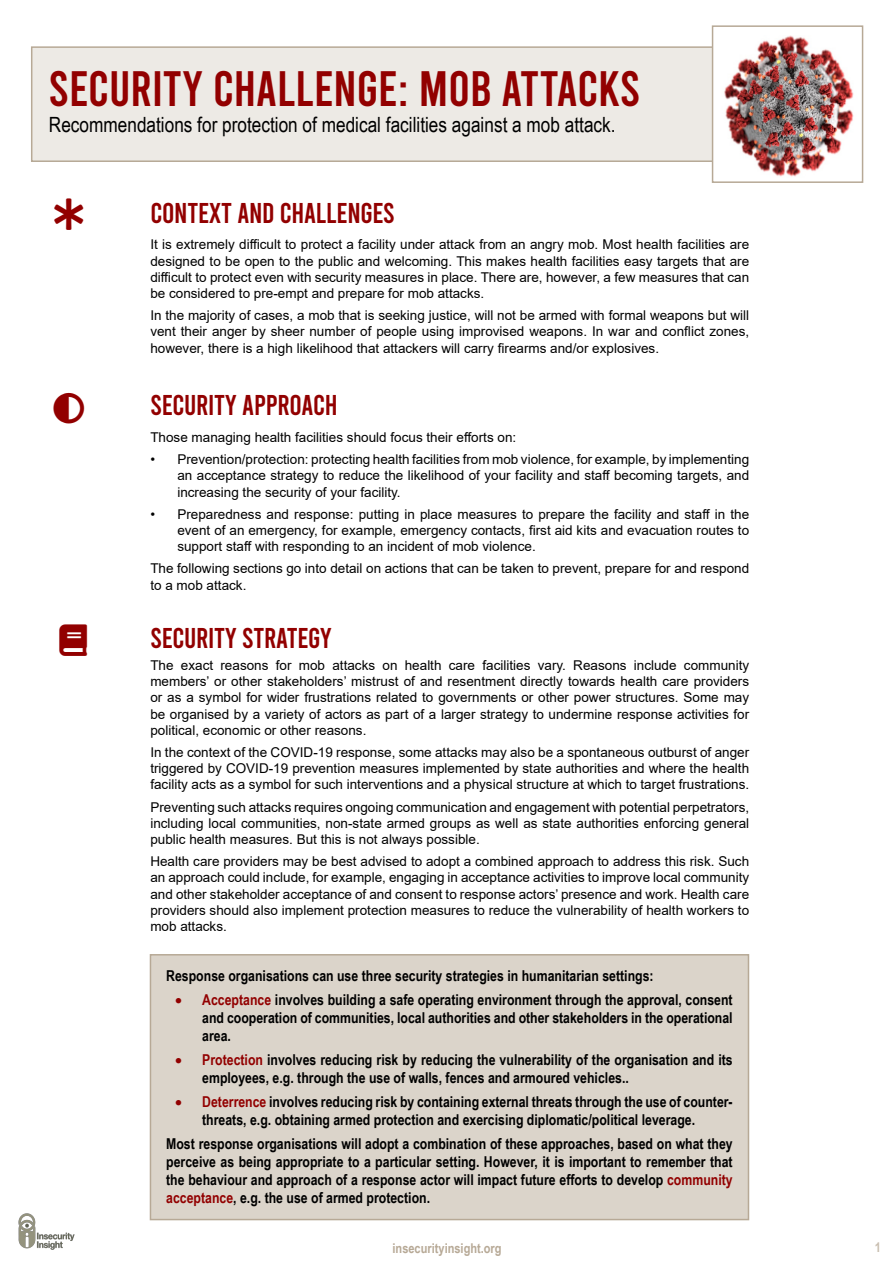
<style>
.page{position:relative;width:893px;height:1263px;background:#fff}
.page>*{position:absolute;margin:0;border:0;box-sizing:border-box;transform-origin:0 0}
.t1{font:49.5px "Bebas";color:#920000}
.t2{font:31.5px "Font Awesome 5 Free Solid";color:#920000}
.t3{font:28.5px "Bebas";letter-spacing:-.01em;color:#920000}
.t4{font:21px "Arial Narrow";color:#000}
.t5{font:700 15px/18px "Arial Narrow";color:#000;text-align:justify}
.t6{font:13.5px/16.2px "Arial";color:#000;text-align:justify}
.t7{font:700 13.5px "Arial Narrow";color:#b7a996}
.t8{font:700 13.5px "Arial Narrow";color:#c9beb0}
.s1{color:#920000}
</style>
<div class="page">
<div style="left:32px;top:47px;width:830px;height:114px;background:#edeae5"></div>
<div style="left:31px;top:46px;width:831px;height:116px;border:2px solid #b7a996"></div>
<div style="left:150px;top:955px;width:598px;height:264px;background:#dbd4ca"></div>
<div style="left:150px;top:954px;width:599px;height:266px;border:2px solid #b7a996"></div>
<img style="left:715px;top:35px;width:145px;height:142px">
<div style="left:712px;top:25px;width:151px;height:158px;border:2px solid #b7a996"></div>
<img style="left:18px;top:1213px;width:57px;height:36px">
<h1 class="t1" style="left:49px;top:64px;width:473px">SECURITY CHALLENGE: MOB ATTAC</h1>
<h1 class="t1" style="left:598px;top:64px;width:44px">KS</h1>
<h3 class="t4" style="left:49px;top:109px;width:568px">Recommendations for protection of medical facilities against a mob attack.</h3>
<h2 class="t2" style="left:53px;top:392px;width:33px">◆▲▼</h2>
<h3 class="t3" style="left:150px;top:198px;width:244px">CONTEXT AND CHALLENGES</h3>
<p class="t6" style="left:150px;top:236px;width:600px">It is extremely difficult to protect a facility under attack from an angry mob. Most health facilities are designed to be open to the public and welcoming. This makes health facilities easy targets that are difficult to protect even with security measures in place. There are, however, a few measures that can be considered to pre-empt and prepare for mob attacks.</p>
<p class="t6" style="left:150px;top:307px;width:600px">In the majority of cases, a mob that is seeking justice, will not be armed with formal weapons but will vent their anger by sheer number of people using improvised weapons. In war and conflict zones, however, there is a high likelihood that attackers will carry firearms and/or explosives.</p>
<h3 class="t3" style="left:150px;top:391px;width:189px">SECURITY APPROACH</h3>
<p class="t6" style="left:150px;top:429px;width:367px">Those managing health facilities should focus their efforts on:</p>
<p class="t6" style="left:177px;top:451px;width:573px;text-indent:-27px">• Prevention/protection: protecting health facilities from mob violence, for example, by implementing an acceptance strategy to reduce the likelihood of your facility and staff becoming targets, and increasing the security of your facility.</p>
<p class="t6" style="left:177px;top:506px;width:573px;text-indent:-27px">• Preparedness and response: putting in place measures to prepare the facility and staff in the event of an emergency, for example, emergency contacts, first aid kits and evacuation routes to support staff with responding to an incident of mob violence.</p>
<p class="t6" style="left:150px;top:560px;width:600px">The following sections go into detail on actions that can be taken to prevent, prepare for and respond to a mob attack.</p>
<h3 class="t3" style="left:150px;top:624px;width:183px">SECURITY STRATEGY</h3>
<p class="t6" style="left:150px;top:657px;width:600px">The exact reasons for mob attacks on health care facilities vary. Reasons include community members’ or other stakeholders’ mistrust of and resentment directly towards health care providers or as a symbol for wider frustrations related to governments or other power structures. Some may be organised by a variety of actors as part of a larger strategy to undermine response activities for political, economic or other reasons.</p>
<p class="t6" style="left:150px;top:744px;width:600px">In the context of the COVID-19 response, some attacks may also be a spontaneous outburst of anger triggered by COVID-19 prevention measures implemented by state authorities and where the health facility acts as a symbol for such interventions and a physical structure at which to target frustrations.</p>
<p class="t6" style="left:150px;top:799px;width:600px">Preventing such attacks requires ongoing communication and engagement with potential perpetrators, including local communities, non-state armed groups as well as state authorities enforcing general public health measures. But this is not always possible.</p>
<p class="t6" style="left:150px;top:853px;width:600px">Health care providers may be best advised to adopt a combined approach to address this risk. Such an approach could include, for example, engaging in acceptance activities to improve local community and other stakeholder acceptance of and consent to response actors’ presence and work. Health care providers should also implement protection measures to reduce the vulnerability of health workers to mob attacks.</p>
<p class="t5" style="left:166px;top:966px;width:489px">Response organisations can use three security strategies in humanitarian settings:</p>
<p class="t5" style="left:202px;top:990px;width:532px;text-indent:-27px"><span class="s1">• Acceptance</span> involves building a safe operating environment through the approval, consent and cooperation of communities, local authorities and other stakeholders in the operational area.</p>
<p class="t5" style="left:202px;top:1050px;width:532px;text-indent:-27px"><span class="s1">• Protection</span> involves reducing risk by reducing the vulnerability of the organisation and its employees, e.g. through the use of walls, fences and armoured vehicles..</p>
<p class="t5" style="left:202px;top:1092px;width:532px;text-indent:-27px"><span class="s1">• Deterrence</span> involves reducing risk by containing external threats through the use of counter&shy;threats, e.g. obtaining armed protection and exercising diplomatic/political leverage.</p>
<p class="t5" style="left:166px;top:1134px;width:568px">Most response organisations will adopt a combination of these approaches, based on what they perceive as being appropriate to a particular setting. However, it is important to remember that the behaviour and approach of a response actor will impact future efforts to develop <span class="s1">community acceptance</span>, e.g. the use of armed protection.</p>
<p class="t7" style="left:393px;top:1238px;width:111px">insecurityinsight.org</p>
<p class="t8" style="left:875px;top:1237px;width:8px">1</p>
</div>
